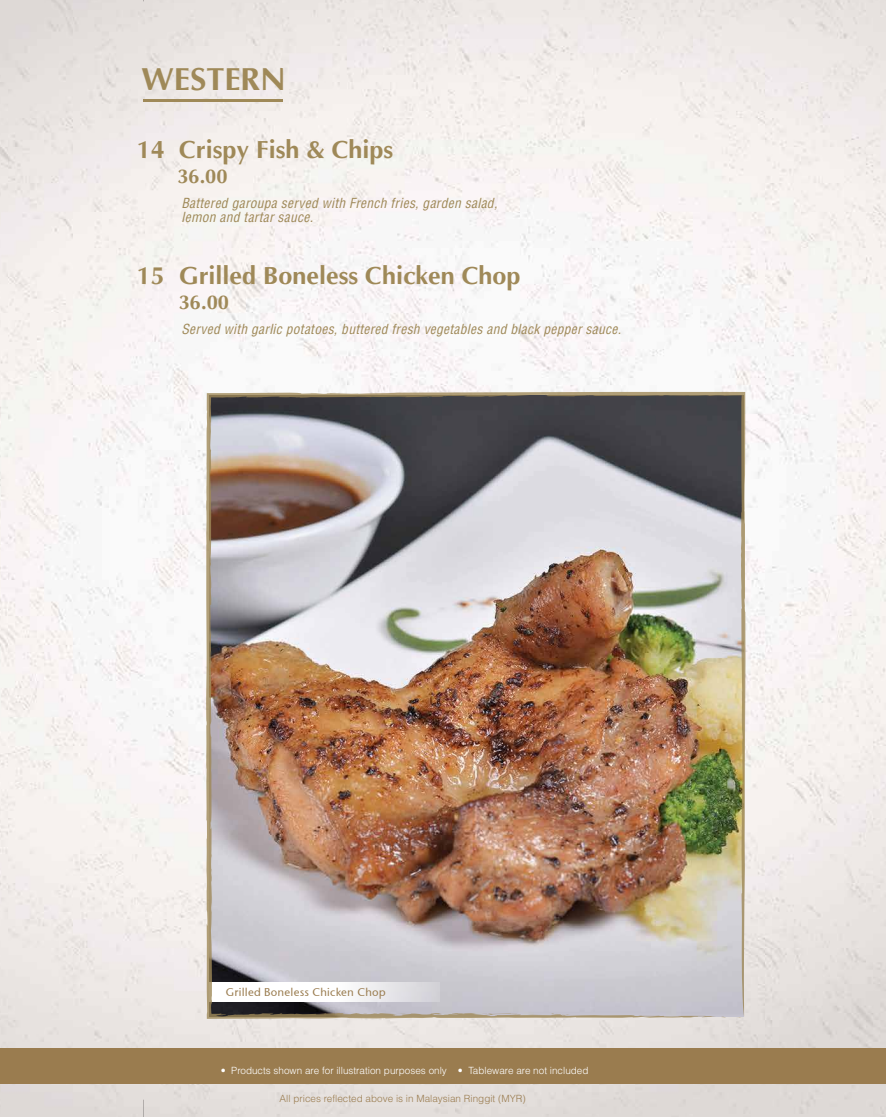
<style>
.page{position:relative;width:886px;height:1117px;background:#fff}
.page>*{position:absolute;margin:0;border:0;box-sizing:border-box;transform-origin:0 0}
.t1{font:700 32.38px "Optima";color:#9f8958}
.t2{font:700 25.12px "Optima";color:#9f8958}
.t3{font:700 20.12px "Optima";color:#9f8958}
.t4{font:italic condensed 13.5px/14.1px "Helvetica";letter-spacing:.02em;color:#9f8958}
.t5{font:11.25px "Stone Sans ITCTT Medium";letter-spacing:.02em;color:#9a7c4f}
.t6{font:300 10px "Helvetica";color:#fff}
.t7{font:300 10px "Helvetica";color:#9a7c4f}
</style>
<div class="page">
<img style="left:0;top:0;width:886px;height:1116px">
<div style="left:0;top:1047px;width:886px;height:35px;background:#9a7c4f"></div>
<hr style="left:144px;top:99px;width:139px;height:3px;background:#9f8958">
<img style="left:206px;top:392px;width:539px;height:626px">
<svg style="left:718px;top:1016px;width:27px;height:1px"></svg>
<svg style="left:527px;top:1013px;width:15px;height:1px"></svg>
<svg style="left:481px;top:1012px;width:11px;height:2px"></svg>
<svg style="left:143px;top:1099px;width:1px;height:17px"></svg>
<h1 class="t1" style="left:142px;top:61px;width:146px">WESTERN</h1>
<h2 class="t2" style="left:137px;top:136px;width:258px">14 Crispy Fish &amp; Chips</h2>
<h3 class="t3" style="left:177px;top:166px;width:52px">36.00</h3>
<p class="t4" style="left:181px;top:196px;width:317px">Battered garoupa served with French fries, garden salad, lemon and tartar sauce.</p>
<h2 class="t2" style="left:137px;top:261px;width:385px">15 Grilled Boneless Chicken Chop</h2>
<h3 class="t3" style="left:179px;top:291px;width:52px">36.00</h3>
<p class="t4" style="left:181px;top:321px;width:441px">Served with garlic potatoes, buttered fresh vegetables and black pepper sauce.</p>
<p class="t5" style="left:226px;top:985px;width:161px">Grilled Boneless Chicken Chop</p>
<p class="t6" style="left:221px;top:1063px;width:369px">• Products shown are for illustration purposes only • Tableware are not included</p>
<p class="t7" style="left:280px;top:1091px;width:248px">All prices reflected above is in Malaysian Ringgit (MYR)</p>
</div>
